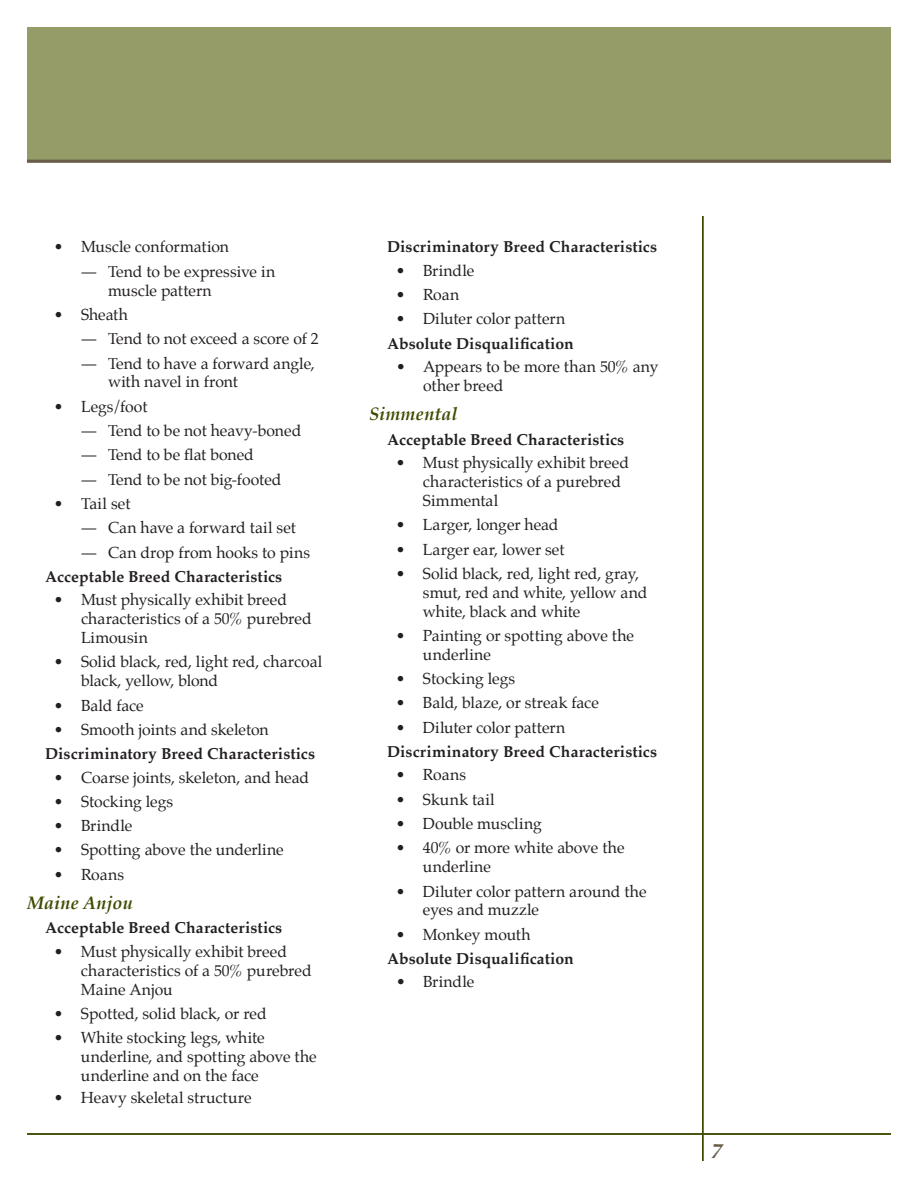
<style>
.page{position:relative;width:918px;height:1188px;background:#fff}
.page>*{position:absolute;margin:0;border:0;box-sizing:border-box;transform-origin:0 0}
.t1{font:italic 700 21px "Optima";color:#695e49}
.t2{font:italic 700 18px "Palatino";letter-spacing:.01em;color:#3f4b00}
.t3{font:15.75px/18.9px "Palatino";color:#231f20}
.t4{font:700 15.75px/24.3px "Palatino";letter-spacing:.005em;color:#231f20}
.s1{font-family:"Myriad Pro"}
.s2{font-family:"Myriad Pro";font-weight:400}
.s3{font-weight:400}
</style>
<div class="page">
<div style="left:27px;top:27px;width:864px;height:133px;background:#959c68"></div>
<hr style="left:27px;top:160px;width:864px;height:3px;background:#695e49">
<hr style="left:702px;top:216px;width:2px;height:945px;background:#3f4b00">
<hr style="left:27px;top:1133px;width:864px;height:2px;background:#3f4b00">
<p class="t3" style="left:54px;top:239px;width:177px">• Muscle conformation</p>
<p class="t3" style="left:108px;top:263px;width:169px;text-indent:-27px"><span class="s1">—</span> Tend to be expressive in muscle pattern</p>
<p class="t3" style="left:54px;top:306px;width:76px">• Sheath</p>
<p class="t3" style="left:81px;top:331px;width:239px"><span class="s1">—</span> Tend to not exceed a score of 2</p>
<p class="t3" style="left:108px;top:355px;width:208px;text-indent:-27px"><span class="s1">—</span> Tend to have a forward angle, with navel in front</p>
<p class="t3" style="left:54px;top:398px;width:95px">• Legs/foot</p>
<p class="t3" style="left:81px;top:422px;width:222px"><span class="s1">—</span> Tend to be not heavy-boned</p>
<p class="t3" style="left:81px;top:447px;width:174px"><span class="s1">—</span> Tend to be flat boned</p>
<p class="t3" style="left:81px;top:471px;width:202px"><span class="s1">—</span> Tend to be not big-footed</p>
<p class="t3" style="left:54px;top:495px;width:78px">• Tail set</p>
<p class="t3" style="left:81px;top:520px;width:217px"><span class="s1">—</span> Can have a forward tail set</p>
<p class="t4" style="left:45px;top:541px;width:267px;text-indent:36px"><span class="s2">—</span> <span class="s3">Can drop from hooks to pins<br></span>Acceptable Breed Characteristics</p>
<p class="t3" style="left:81px;top:592px;width:232px;text-indent:-27px">• Must physically exhibit breed characteristics of a 50% purebred<br>Limousin</p>
<p class="t3" style="left:81px;top:654px;width:243px;text-indent:-27px">• Solid black, red, light red, charcoal black, yellow, blond</p>
<p class="t3" style="left:54px;top:697px;width:91px">• Bald face</p>
<p class="t3" style="left:54px;top:721px;width:216px">• Smooth joints and skeleton</p>
<p class="t4" style="left:45px;top:743px;width:272px">Discriminatory Breed Characteristics</p>
<p class="t3" style="left:54px;top:769px;width:257px">• Coarse joints, skeleton, and head</p>
<p class="t3" style="left:54px;top:793px;width:121px">• Stocking legs</p>
<p class="t3" style="left:54px;top:817px;width:80px">• Brindle</p>
<p class="t3" style="left:54px;top:842px;width:231px">• Spotting above the underline</p>
<p class="t3" style="left:54px;top:866px;width:72px">• Roans</p>
<p class="t2" style="left:27px;top:894px;width:107px">Maine Anjou</p>
<p class="t4" style="left:45px;top:917px;width:239px">Acceptable Breed Characteristics</p>
<p class="t3" style="left:81px;top:943px;width:232px;text-indent:-27px">• Must physically exhibit breed characteristics of a 50% purebred<br>Maine Anjou</p>
<p class="t3" style="left:54px;top:1005px;width:214px">• Spotted, solid black, or red</p>
<p class="t3" style="left:81px;top:1030px;width:237px;text-indent:-27px">• White stocking legs, white underline, and spotting above the underline and on the face</p>
<p class="t3" style="left:54px;top:1089px;width:199px">• Heavy skeletal structure</p>
<p class="t4" style="left:387px;top:236px;width:272px">Discriminatory Breed Characteristics</p>
<p class="t3" style="left:396px;top:262px;width:80px">• Brindle</p>
<p class="t3" style="left:396px;top:286px;width:65px">• Roan</p>
<p class="t3" style="left:396px;top:311px;width:171px">• Diluter color pattern</p>
<p class="t4" style="left:387px;top:332px;width:188px">Absolute Disqualification</p>
<p class="t3" style="left:423px;top:358px;width:237px;text-indent:-27px">• Appears to be more than 50% any other breed</p>
<p class="t2" style="left:369px;top:406px;width:90px">Simmental</p>
<p class="t4" style="left:387px;top:428px;width:239px">Acceptable Breed Characteristics</p>
<p class="t3" style="left:423px;top:454px;width:208px;text-indent:-27px">• Must physically exhibit breed characteristics of a purebred<br>Simmental</p>
<p class="t3" style="left:396px;top:517px;width:164px">• Larger, longer head</p>
<p class="t3" style="left:396px;top:541px;width:170px">• Larger ear, lower set</p>
<p class="t3" style="left:423px;top:565px;width:226px;text-indent:-27px">• Solid black, red, light red, gray, smut, red and white, yellow and white, black and white</p>
<p class="t3" style="left:423px;top:627px;width:213px;text-indent:-27px">• Painting or spotting above the underline</p>
<p class="t3" style="left:396px;top:670px;width:121px">• Stocking legs</p>
<p class="t3" style="left:396px;top:695px;width:204px">• Bald, blaze, or streak face</p>
<p class="t3" style="left:396px;top:719px;width:171px">• Diluter color pattern</p>
<p class="t4" style="left:387px;top:741px;width:272px">Discriminatory Breed Characteristics</p>
<p class="t3" style="left:396px;top:767px;width:72px">• Roans</p>
<p class="t3" style="left:396px;top:791px;width:100px">• Skunk tail</p>
<p class="t3" style="left:396px;top:815px;width:147px">• Double muscling</p>
<p class="t3" style="left:423px;top:840px;width:203px;text-indent:-27px">• 40% or more white above the underline</p>
<p class="t3" style="left:423px;top:883px;width:225px;text-indent:-27px">• Diluter color pattern around the eyes and muzzle</p>
<p class="t3" style="left:396px;top:926px;width:136px">• Monkey mouth</p>
<p class="t4" style="left:387px;top:948px;width:188px">Absolute Disqualification</p>
<p class="t3" style="left:396px;top:974px;width:80px">• Brindle</p>
<h1 class="t1" style="left:711px;top:1143px;width:13px">7</h1>
</div>
